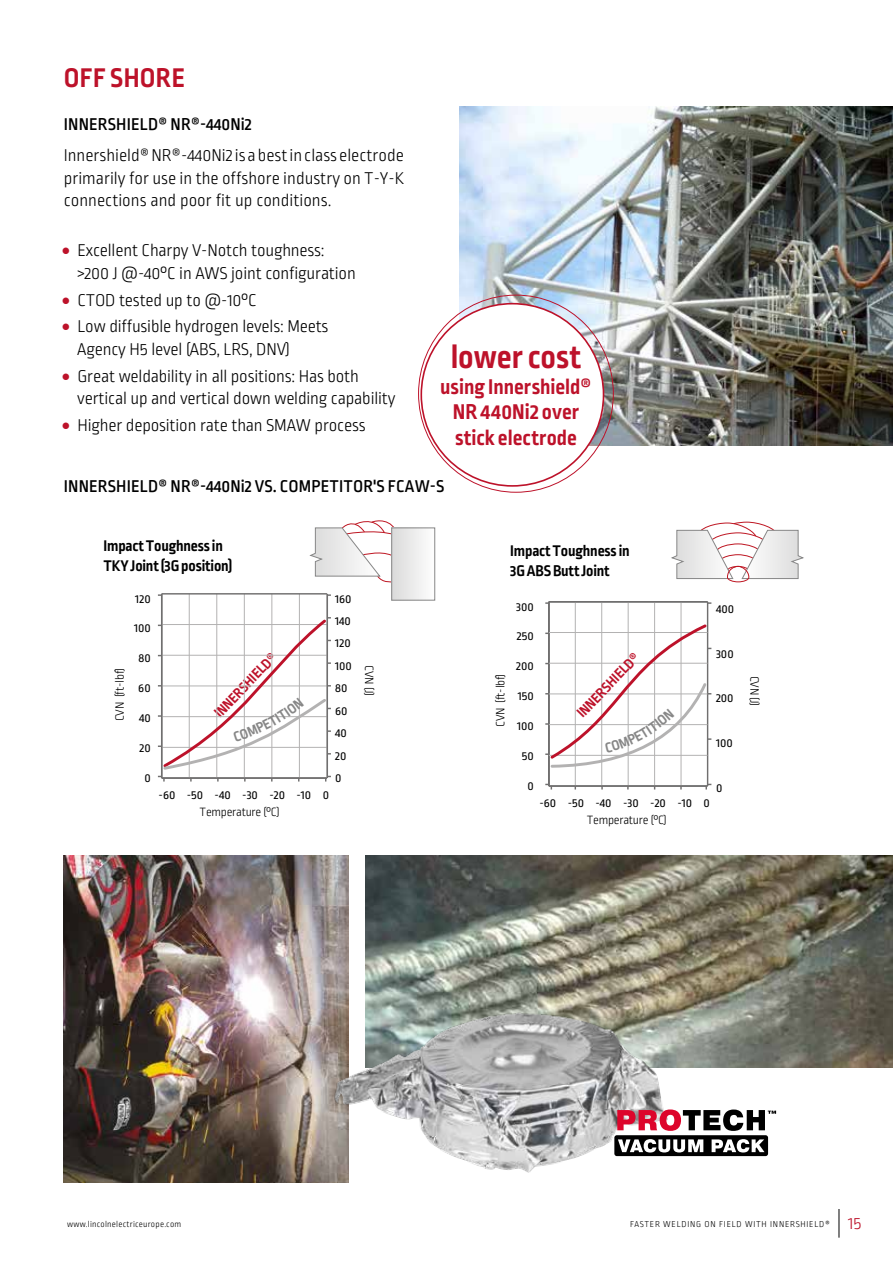
<style>
.page{position:relative;width:893px;height:1263px;background:#fff}
.page>*{position:absolute;margin:0;border:0;box-sizing:border-box;transform-origin:0 0}
.t1{font:700 34.5px "Ropa Sans Pro";color:#bd122a}
.t2{font:700 28.5px "Ropa Sans Pro";letter-spacing:.01em;color:#bd122a}
.t3{font:700 22.5px/25.5px "Ropa Sans Pro";color:#bd122a;text-align:center}
.t4{font:300 18px/22.5px "Ropa Sans Pro";letter-spacing:-.01em;color:#000}
.t5{font:500 18px "Ropa Sans Pro";letter-spacing:.01em;color:#000}
.t6{font:700 16.35px/20.4px "Ropa Sans Pro";letter-spacing:-.01em;color:#000}
.t7{font:700 15px "Ropa Sans Pro";color:#bd122a}
.t8{font:12.75px/22.5px "Ropa Sans Pro";color:#000}
.t9{font:300 12.75px "Ropa Sans Pro";letter-spacing:-.02em;color:#000}
.t10{font:300 9px "Ropa Sans Pro";letter-spacing:.075em;color:#000}
.t11{font:300 9px "Ropa Sans Pro";letter-spacing:.025em;color:#000}
.s1{color:#bd122a}
.s2{font-size:18px;color:#bd122a}
</style>
<div class="page">
<img style="left:459px;top:106px;width:434px;height:340px">
<img style="left:366px;top:855px;width:527px;height:212px">
<img style="left:64px;top:855px;width:285px;height:327px">
<hr style="left:707px;top:602px;width:1px;height:184px;background:#706f6f">
<hr style="left:549px;top:601px;width:159px;height:1px;background:#706f6f">
<hr style="left:575px;top:602px;width:1px;height:184px;background:#b3b2b2">
<hr style="left:601px;top:602px;width:1px;height:184px;background:#b3b2b2">
<hr style="left:628px;top:602px;width:1px;height:184px;background:#b3b2b2">
<hr style="left:654px;top:602px;width:1px;height:184px;background:#b3b2b2">
<hr style="left:681px;top:602px;width:1px;height:184px;background:#b3b2b2">
<hr style="left:548px;top:602px;width:2px;height:184px;background:#706f6f">
<hr style="left:549px;top:785px;width:158px;height:2px;background:#706f6f">
<svg style="left:545px;top:784px;width:7px;height:5px"></svg>
<svg style="left:705px;top:784px;width:6px;height:5px"></svg>
<svg style="left:671px;top:521px;width:133px;height:61px"></svg>
<hr style="left:189px;top:594px;width:1px;height:184px;background:#b3b2b2">
<hr style="left:217px;top:594px;width:1px;height:184px;background:#b3b2b2">
<hr style="left:244px;top:594px;width:1px;height:184px;background:#b3b2b2">
<hr style="left:272px;top:594px;width:1px;height:184px;background:#b3b2b2">
<hr style="left:299px;top:594px;width:1px;height:184px;background:#b3b2b2">
<hr style="left:162px;top:593px;width:165px;height:1px;background:#706f6f">
<hr style="left:161px;top:594px;width:1px;height:184px;background:#706f6f">
<hr style="left:327px;top:594px;width:1px;height:184px;background:#706f6f">
<svg style="left:309px;top:520px;width:88px;height:63px"></svg>
<div style="left:392px;top:528px;width:43px;height:72px;background:linear-gradient(to right,#dadada,#fefefe)"></div>
<div style="left:391px;top:528px;width:44px;height:72px;border:1px solid #878787"></div>
<svg style="left:418px;top:294px;width:196px;height:199px"></svg>
<img style="left:316px;top:996px;width:372px;height:187px">
<div style="left:614px;top:1135px;width:154px;height:21px;background:#000;border-radius:3px"></div>
<svg style="left:617px;top:1109px;width:159px;height:22px"></svg>
<svg style="left:618px;top:1139px;width:85px;height:13px"></svg>
<svg style="left:712px;top:1139px;width:52px;height:13px"></svg>
<svg style="left:839px;top:1209px;width:1px;height:28px"></svg>
<svg style="left:545px;top:624px;width:166px;height:144px"></svg>
<svg style="left:158px;top:617px;width:173px;height:164px"></svg>
<h2 class="t2" style="left:64px;top:61px;width:123px">OFF SHORE</h2>
<p class="t5" style="left:64px;top:114px;width:189px">INNERSHIELD® NR®-440Ni2</p>
<p class="t4" style="left:64px;top:145px;width:342px;text-align:justify">Innershield® NR®-440Ni2 is a best in class electrode primarily for use in the offshore industry on T-Y-K connections and poor fit up conditions.</p>
<p class="t4" style="left:77px;top:240px;width:280px;text-indent:-16px"><span class="s1">•</span> Excellent Charpy V-Notch toughness: &gt;200 J @-40°C in AWS joint configuration</p>
<p class="t4" style="left:62px;top:290px;width:196px"><span class="s1">•</span> CTOD tested up to @-10°C</p>
<p class="t4" style="left:77px;top:316px;width:253px;text-indent:-15px"><span class="s1">•</span> Low diffusible hydrogen levels: Meets<br>Agency H5 level (ABS, LRS, DNV)</p>
<p class="t4" style="left:77px;top:366px;width:320px;text-indent:-15px"><span class="s1">•</span> Great weldability in all positions: Has both vertical up and vertical down welding capability</p>
<p class="t4" style="left:62px;top:415px;width:305px"><span class="s1">•</span> Higher deposition rate than SMAW process</p>
<h1 class="t1" style="left:451px;top:337px;width:132px">lower cost</h1>
<p class="t3" style="left:440px;top:375px;width:153px">using Innershield®<br>NR 440Ni2 over stick electrode</p>
<p class="t5" style="left:64px;top:476px;width:382px">INNERSHIELD® NR®-440Ni2 VS. COMPETITOR'S FCAW-S</p>
<p class="t6" style="left:104px;top:536px;width:131px">Impact Toughness in<br>TKY Joint (3G position)</p>
<p class="t9" style="left:113px;top:721px;width:55px;rotate:-90deg">CVN (ft-lbf)</p>
<p class="t8" style="left:135px;top:588px;width:17px">120</p>
<p class="t8" style="left:134px;top:618px;width:18px">100</p>
<p class="t8" style="left:138px;top:648px;width:14px">80</p>
<p class="t8" style="left:138px;top:678px;width:14px">60</p>
<p class="t8" style="left:139px;top:707px;width:13px">40</p>
<p class="t8" style="left:139px;top:737px;width:13px">20</p>
<p class="t8" style="left:144px;top:767px;width:8px">0</p>
<p class="t7" style="left:211px;top:709px;width:85px;rotate:-46deg">INNERSHIELD®</p>
<p class="t8" style="left:335px;top:588px;width:18px">160<br>140<br>120<br>100<br>80<br>60<br>40<br>20<br>0</p>
<p class="t8" style="left:159px;top:784px;width:172px">-60 -50 -40 -30 -20 -10 0</p>
<p class="t9" style="left:200px;top:805px;width:81px">Temperature (°C)</p>
<p class="t9" style="left:376px;top:665px;width:32px;rotate:90deg">CVN (J)</p>
<p class="t6" style="left:510px;top:541px;width:121px">Impact Toughness in<br>3G ABS Butt Joint</p>
<p class="t9" style="left:494px;top:727px;width:55px;rotate:-90deg">CVN (ft-lbf)</p>
<p class="t8" style="left:516px;top:596px;width:19px">300</p>
<p class="t8" style="left:517px;top:626px;width:18px">250</p>
<p class="t8" style="left:516px;top:656px;width:19px">200</p>
<p class="t8" style="left:518px;top:686px;width:17px">150</p>
<p class="t8" style="left:517px;top:715px;width:18px">100</p>
<p class="t8" style="left:522px;top:745px;width:13px">50</p>
<p class="t8" style="left:527px;top:775px;width:8px">0</p>
<p class="t7" style="left:573px;top:709px;width:85px;rotate:-46deg">INNERSHIELD®</p>
<p class="t8" style="left:716px;top:598px;width:20px">400</p>
<p class="t8" style="left:716px;top:643px;width:19px">300</p>
<p class="t8" style="left:716px;top:688px;width:19px">200</p>
<p class="t8" style="left:716px;top:733px;width:18px">100</p>
<p class="t8" style="left:716px;top:777px;width:8px">0</p>
<p class="t8" style="left:539px;top:792px;width:172px">-60 -50 -40 -30 -20 -10 0</p>
<p class="t9" style="left:587px;top:813px;width:81px">Temperature (°C)</p>
<p class="t9" style="left:761px;top:675px;width:32px;rotate:90deg">CVN (J)</p>
<p class="t11" style="left:67px;top:1220px;width:116px">www.lincolnelectriceurope.com</p>
<p class="t10" style="left:630px;top:1220px;width:233px">FASTER WELDING ON FIELD WITH INNERSHIELD® <span class="s2">15</span></p>
</div>
